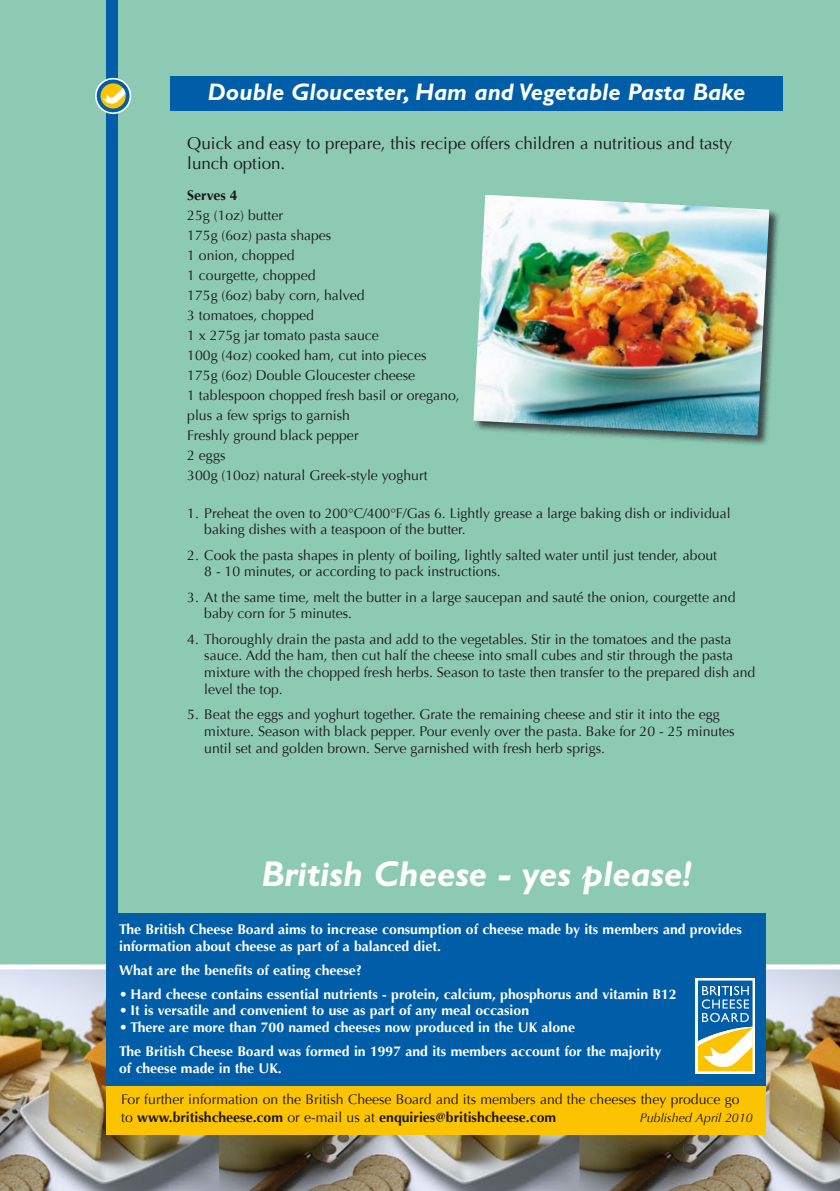
<style>
.page{position:relative;width:840px;height:1191px;background:#fff}
.page>*{position:absolute;margin:0;border:0;box-sizing:border-box;transform-origin:0 0}
.t1{font:italic 700 36px "Gill Sans";color:#fff}
.t2{font:italic 700 24px "Gill Sans";color:#fff}
.t3{font:17px/20.4px "Optima";color:#1a171c}
.t4{font:14px/20px "Optima";color:#1a171c}
.t5{font:700 14px/16.8px "Optima";color:#fff}
.t6{font:700 14px "Optima";color:#1a171c}
.t7{font:italic 12.4px "Optima";color:#1a171c}
.s1{font-weight:700}
</style>
<div class="page">
<div style="left:0;top:0;width:839px;height:1191px;background:#8dcab4"></div>
<img style="left:0;top:969px;width:839px;height:222px">
<div style="left:0;top:964px;width:839px;height:5px;background:#fff"></div>
<div style="left:106px;top:0;width:12px;height:1014px;background:#005ea8"></div>
<div style="left:106px;top:1086px;width:659px;height:48px;background:#fcc400"></div>
<div style="left:106px;top:913px;width:659px;height:173px;background:#005ea8"></div>
<svg style="left:695px;top:978px;width:59px;height:95px"></svg>
<svg style="left:697px;top:978px;width:55px;height:93px"></svg>
<svg style="left:95px;top:78px;width:36px;height:36px"></svg>
<div style="left:97px;top:80px;width:32px;height:32px;background:#005ea8;border-radius:50%"></div>
<svg style="left:100px;top:83px;width:26px;height:25px"></svg>
<svg style="left:103px;top:88px;width:22px;height:16px"></svg>
<div style="left:472px;top:194px;width:308px;height:253px;background:#1a171c;opacity:.75"></div>
<img style="left:473px;top:195px;width:296px;height:240px">
<div style="left:170px;top:77px;width:612px;height:34px;background:#005ea8"></div>
<h2 class="t2" style="left:208px;top:78px;width:538px">Double Gloucester, Ham and Vegetable Pasta Bake</h2>
<p class="t3" style="left:187px;top:133px;width:546px">Quick and easy to prepare, this recipe offers children a nutritious and tasty lunch option.</p>
<p class="t6" style="left:187px;top:187px;width:52px">Serves 4</p>
<p class="t4" style="left:187px;top:205px;width:274px">25g (1oz) butter<br>175g (6oz) pasta shapes<br>1 onion, chopped<br>1 courgette, chopped<br>175g (6oz) baby corn, halved<br>3 tomatoes, chopped<br>1 x 275g jar tomato pasta sauce<br>100g (4oz) cooked ham, cut into pieces<br>175g (6oz) Double Gloucester cheese<br>1 tablespoon chopped fresh basil or oregano, plus a few sprigs to garnish<br>Freshly ground black pepper<br>2 eggs<br>300g (10oz) natural Greek-style yoghurt</p>
<p class="t4" style="left:204px;top:504px;width:527px;line-height:16.8px;text-indent:-17px">1. Preheat the oven to 200°C/400°F/Gas 6. Lightly grease a large baking dish or individual baking dishes with a teaspoon of the butter.</p>
<p class="t4" style="left:204px;top:546px;width:514px;line-height:16.8px;text-indent:-17px">2. Cook the pasta shapes in plenty of boiling, lightly salted water until just tender, about<br>8 - 10 minutes, or according to pack instructions.</p>
<p class="t4" style="left:204px;top:588px;width:532px;line-height:16.8px;text-indent:-17px">3. At the same time, melt the butter in a large saucepan and sauté the onion, courgette and baby corn for 5 minutes.</p>
<p class="t4" style="left:204px;top:630px;width:552px;line-height:16.8px;text-indent:-17px">4. Thoroughly drain the pasta and add to the vegetables. Stir in the tomatoes and the pasta sauce. Add the ham, then cut half the cheese into small cubes and stir through the pasta mixture with the chopped fresh herbs. Season to taste then transfer to the prepared dish and level the top.</p>
<p class="t4" style="left:204px;top:706px;width:531px;line-height:16.8px;text-indent:-17px">5. Beat the eggs and yoghurt together. Grate the remaining cheese and stir it into the egg mixture. Season with black pepper. Pour evenly over the pasta. Bake for 20 - 25 minutes until set and golden brown. Serve garnished with fresh herb sprigs.</p>
<h1 class="t1" style="left:261px;top:853px;width:431px">British Cheese - yes please!</h1>
<p class="t5" style="left:119px;top:921px;width:624px">The British Cheese Board aims to increase consumption of cheese made by its members and provides information about cheese as part of a balanced diet.</p>
<p class="t5" style="left:119px;top:962px;width:244px">What are the benefits of eating cheese?</p>
<p class="t5" style="left:119px;top:985px;width:558px">• Hard cheese contains essential nutrients - protein, calcium, phosphorus and vitamin B12</p>
<p class="t5" style="left:119px;top:1002px;width:411px">• It is versatile and convenient to use as part of any meal occasion</p>
<p class="t5" style="left:119px;top:1015px;width:543px;line-height:23.8px">• There are more than 700 named cheeses now produced in the UK alone<br>The British Cheese Board was formed in 1997 and its members account for the majority</p>
<p class="t5" style="left:119px;top:1059px;width:164px">of cheese made in the UK.</p>
<p class="t4" style="left:121px;top:1090px;width:619px;line-height:18px">For further information on the British Cheese Board and its members and the cheeses they produce go to <span class="s1">www.britishcheese.com</span> or e-mail us at <span class="s1">enquiries@britishcheese.com</span></p>
<p class="t7" style="left:639px;top:1110px;width:115px">Published April 2010</p>
</div>
